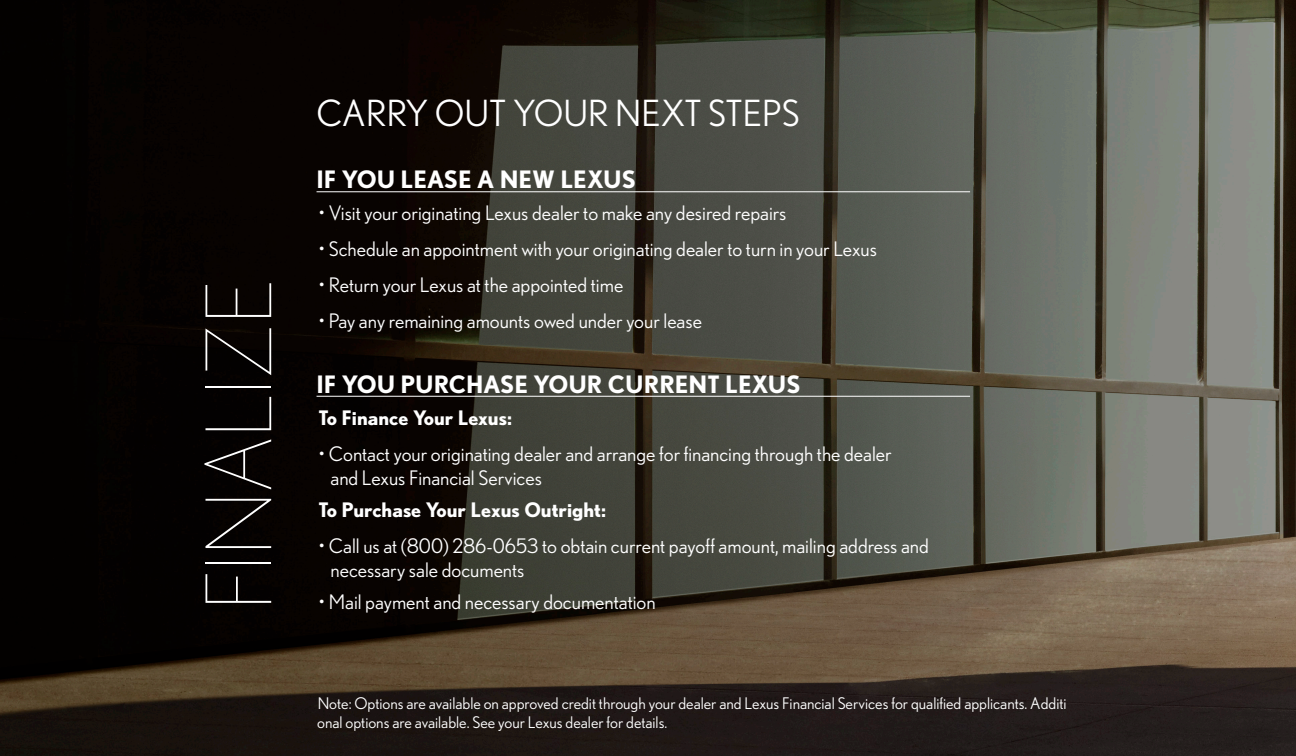
<style>
.page{position:relative;width:1296px;height:756px;background:#fff}
.page>*{position:absolute;margin:0;border:0;box-sizing:border-box;transform-origin:0 0}
.t1{font:200 90px "Nobel";letter-spacing:-.01em;color:#fff}
.t2{font:36px "Nobel";color:#fff}
.t3{font:700 24px "Nobel";color:#fff}
.t4{font:20px/24px "Nobel";color:#fff}
.t5{font:700 20px "Nobel";color:#fff}
.t6{font:16px/19.2px "Nobel";color:#fff}
</style>
<div class="page">
<img style="left:0;top:0;width:1296px;height:756px">
<hr style="left:317px;top:191px;width:653px;height:1px;background:#fff">
<hr style="left:317px;top:396px;width:653px;height:1px;background:#fff">
<p class="t1" style="left:188px;top:610px;width:331px;rotate:-90deg">FINALIZE</p>
<p class="t2" style="left:317px;top:93px;width:485px">CARRY OUT YOUR NEXT STEPS</p>
<p class="t3" style="left:317px;top:165px;width:321px">IF YOU LEASE A NEW LEXUS</p>
<p class="t4" style="left:319px;top:200px;width:469px">• Visit your originating Lexus dealer to make any desired repairs</p>
<p class="t4" style="left:319px;top:236px;width:560px">• Schedule an appointment with your originating dealer to turn in your Lexus</p>
<p class="t4" style="left:319px;top:272px;width:306px">• Return your Lexus at the appointed time</p>
<p class="t4" style="left:319px;top:308px;width:385px">• Pay any remaining amounts owed under your lease</p>
<p class="t3" style="left:317px;top:370px;width:486px">IF YOU PURCHASE YOUR CURRENT LEXUS</p>
<p class="t5" style="left:319px;top:406px;width:195px">To Finance Your Lexus:</p>
<p class="t4" style="left:319px;top:441px;width:575px">• Contact your originating dealer and arrange for financing through the dealer</p>
<p class="t4" style="left:331px;top:465px;width:213px">and Lexus Financial Services</p>
<p class="t5" style="left:319px;top:498px;width:289px">To Purchase Your Lexus Outright:</p>
<p class="t4" style="left:331px;top:533px;width:600px;text-indent:-12px">• Call us at (800) 286-0653 to obtain current payoff amount, mailing address and necessary sale documents</p>
<p class="t4" style="left:319px;top:589px;width:339px">• Mail payment and necessary documentation</p>
<p class="t6" style="left:317px;top:694px;width:751px">Note: Options are available on approved credit through your dealer and Lexus Financial Services for qualified applicants. Additi onal options are available. See your Lexus dealer for details.</p>
</div>
